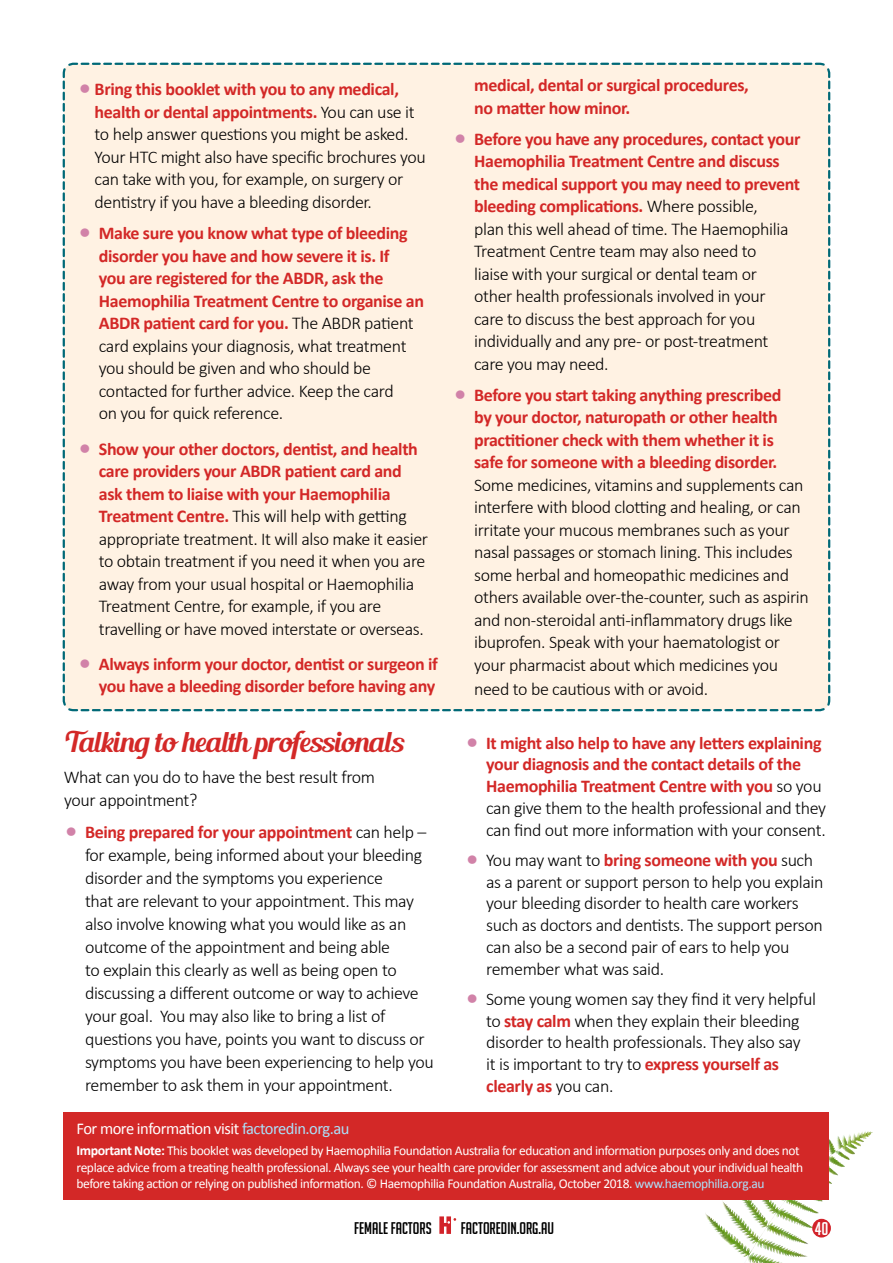
<style>
.page{position:relative;width:893px;height:1263px;background:#fff}
.page>*{position:absolute;margin:0;border:0;box-sizing:border-box;transform-origin:0 0}
.t1{font:28.5px "Blenda Script";letter-spacing:-.02em;color:#d32827}
.t2{font:300 18px/22.5px "Calibri";letter-spacing:-.02em;color:#000}
.t3{font:700 18px/22.5px "Calibri";letter-spacing:-.02em;color:#d32827}
.t4{font:18px "Big Noodle Titling";color:#fff}
.t5{font:16.5px "Calibri";letter-spacing:-.03em;color:#fff}
.t6{font:16.5px "Big Noodle Titling";color:#000}
.t7{font:13.5px/16.2px "Calibri";letter-spacing:-.03em;color:#fff}
.s1{font-size:30px;color:#d182a8}
.s2{font-weight:700;color:#d32827}
.s3{font-weight:300;font-size:30px;color:#d182a8}
.s4{font-weight:300;color:#000}
.s5{color:#abe1fa}
.s6{font-weight:700;font-size:13.95px}
</style>
<div class="page">
<div style="left:62px;top:62px;width:769px;height:650px;background:#fff2e3"></div>
<img style="left:837px;top:1132px;width:28px;height:14px">
<div style="left:812px;top:1219px;width:19px;height:18px;background:#d2232a;border-radius:50%"></div>
<svg style="left:439px;top:1216px;width:17px;height:18px"></svg>
<div style="left:64px;top:1112px;width:765px;height:87px;background:#d32827"></div>
<p class="t2" style="left:95px;top:77px;width:333px;text-indent:-17px"><span class="s1">•</span><span class="s2">Bring this booklet with you to any medical, health or dental appointments.</span> You can use it to help answer questions you might be asked.<br>Your HTC might also have specific brochures you can take with you, for example, on surgery or dentistry if you have a bleeding disorder.</p>
<p class="t3" style="left:99px;top:222px;width:327px;text-indent:-21px"><span class="s3">•</span> Make sure you know what type of bleeding disorder you have and how severe it is. If<br>you are registered for the ABDR, ask the Haemophilia Treatment Centre to organise an ABDR patient card for you. <span class="s4">The ABDR patient card explains your diagnosis, what treatment you should be given and who should be contacted for further advice. Keep the card<br>on you for quick reference.</span></p>
<p class="t2" style="left:99px;top:437px;width:331px;text-indent:-21px"><span class="s1">•</span> <span class="s2">Show your other doctors, dentist, and health care providers your ABDR patient card and ask them to liaise with your Haemophilia Treatment Centre.</span> This will help with getting appropriate treatment. It will also make it easier to obtain treatment if you need it when you are away from your usual hospital or Haemophilia Treatment Centre, for example, if you are travelling or have moved interstate or overseas.</p>
<p class="t3" style="left:78px;top:653px;width:362px;text-align:right"><span class="s3">•</span> Always inform your doctor, dentist or surgeon if you have a bleeding disorder before having any</p>
<h1 class="t1" style="left:64px;top:723px;width:341px">Talking to health professionals</h1>
<p class="t2" style="left:64px;top:765px;width:313px;line-height:23px">What can you do to have the best result from your appointment?</p>
<p class="t2" style="left:85px;top:819px;width:350px;line-height:23px;text-indent:-21px"><span class="s1">•</span> <span class="s2">Being prepared for your appointment</span> can help – for example, being informed about your bleeding disorder and the symptoms you experience<br>that are relevant to your appointment. This may also involve knowing what you would like as an outcome of the appointment and being able<br>to explain this clearly as well as being open to discussing a different outcome or way to achieve your goal. You may also like to bring a list of questions you have, points you want to discuss or symptoms you have been experiencing to help you remember to ask them in your appointment.</p>
<p class="t3" style="left:474px;top:74px;width:276px">medical, dental or surgical procedures, no matter how minor.</p>
<p class="t2" style="left:474px;top:127px;width:328px;text-indent:-21px"><span class="s1">•</span> <span class="s2">Before you have any procedures, contact your Haemophilia Treatment Centre and discuss the medical support you may need to prevent bleeding complications.</span> Where possible,<br>plan this well ahead of time. The Haemophilia Treatment Centre team may also need to<br>liaise with your surgical or dental team or<br>other health professionals involved in your<br>care to discuss the best approach for you individually and any pre- or post-treatment care you may need.</p>
<p class="t3" style="left:474px;top:383px;width:309px;text-indent:-21px"><span class="s3">•</span> Before you start taking anything prescribed by your doctor, naturopath or other health practitioner check with them whether it is safe for someone with a bleeding disorder.</p>
<p class="t2" style="left:474px;top:472px;width:336px">Some medicines, vitamins and supplements can interfere with blood clotting and healing, or can irritate your mucous membranes such as your nasal passages or stomach lining. This includes some herbal and homeopathic medicines and others available over-the-counter, such as aspirin and non-steroidal anti-inflammatory drugs like ibuprofen. Speak with your haematologist or your pharmacist about which medicines you need to be cautious with or avoid.</p>
<p class="t3" style="left:486px;top:732px;width:341px;line-height:21.8px;text-indent:-21px"><span class="s3">•</span> It might also help to have any letters explaining your diagnosis and the contact details of the Haemophilia Treatment Centre with you <span class="s4">so you can give them to the health professional and they can find out more information with your consent.</span></p>
<p class="t2" style="left:486px;top:848px;width:339px;line-height:21.8px;text-indent:-21px"><span class="s1">•</span> You may want to <span class="s2">bring someone with you</span> such as a parent or support person to help you explain your bleeding disorder to health care workers such as doctors and dentists. The support person can also be a second pair of ears to help you remember what was said.</p>
<p class="t2" style="left:486px;top:987px;width:331px;line-height:21.8px;text-indent:-21px"><span class="s1">•</span> Some young women say they find it very helpful to <span class="s2">stay calm</span> when they explain their bleeding disorder to health professionals. They also say<br>it is important to try to <span class="s2">express yourself as clearly as</span> you can.</p>
<p class="t5" style="left:77px;top:1118px;width:274px">For more information visit <span class="s5">factoredin.org.au</span></p>
<p class="t7" style="left:77px;top:1143px;width:728px"><span class="s6">Important Note:</span> This booklet was developed by Haemophilia Foundation Australia for education and information purposes only and does not replace advice from a treating health professional. Always see your health care provider for assessment and advice about your individual health before taking action or relying on published information. © Haemophilia Foundation Australia, October 2018. <span class="s5">www.haemophilia.org.au</span></p>
<p class="t6" style="left:354px;top:1219px;width:79px">FEMALE FACTORS</p>
<p class="t6" style="left:461px;top:1219px;width:95px">FACTOREDIN.ORG.AU</p>
<p class="t4" style="left:815px;top:1218px;width:15px">40</p>
</div>
